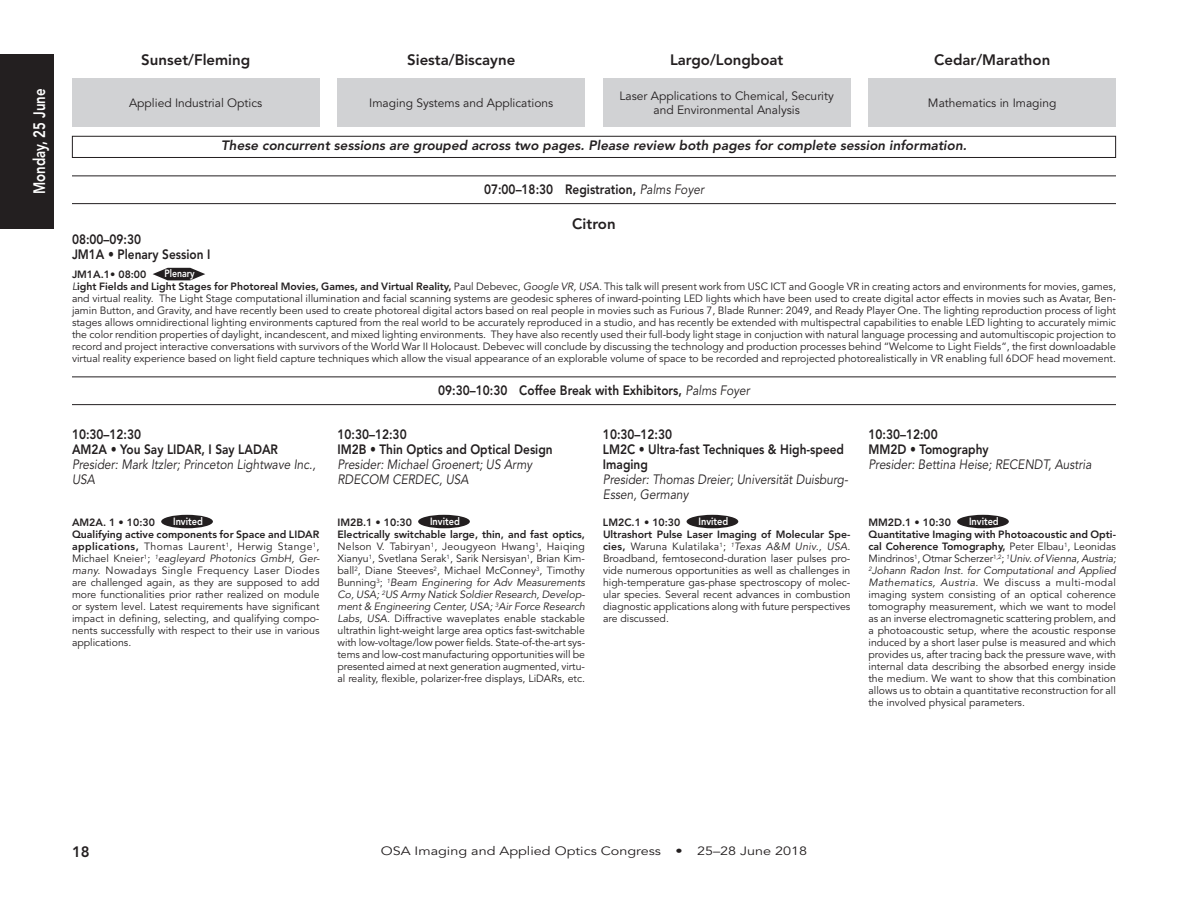
<style>
.page{position:relative;width:1188px;height:918px;background:#fff}
.page>*{position:absolute;margin:0;border:0;box-sizing:border-box;transform-origin:0 0}
.t1{font:800 16.5px "Avenir LT Std";color:#fff;scale:.8 1}
.t2{font:800 15px "Avenir LT Std";color:#231f20}
.t3{font:800 13.5px/15px "Avenir LT Std";color:#231f20;scale:.88 1}
.t4{font:italic 13.5px/15px "Avenir LT Std";color:#231f20;scale:.88 1}
.t5{font:italic 800 13.5px "Avenir LT Std";color:#231f20}
.t6{font:12px/14.4px "Avenir LT Std";color:#231f20;text-align:center}
.t7{font:12px "Avenir LT Std";color:#231f20;scale:1.2 1}
.t8{font:10.5px/12px "Avenir LT Std";color:#231f20;text-align:justify}
.t9{font:800 10.5px "Avenir LT Std";color:#231f20}
.t10{font:800 10.5px "Avenir LT Std";color:#fff;scale:.88 1}
.s1{font-weight:400;font-style:italic}
.s2{font-weight:800;color:#fff}
.s3{font-style:italic}
.s4{font-weight:800}
</style>
<div class="page">
<div style="left:0;top:54px;width:54px;height:175px;background:#231f20"></div>
<div style="left:72px;top:78px;width:248px;height:49px;background:#d1d2d4"></div>
<div style="left:338px;top:78px;width:247px;height:49px;background:#d1d2d4"></div>
<div style="left:603px;top:78px;width:247px;height:49px;background:#d1d2d4"></div>
<div style="left:868px;top:78px;width:248px;height:49px;background:#d1d2d4"></div>
<div style="left:72px;top:136px;width:1044px;height:22px;border:1px solid #231f20"></div>
<hr style="left:72px;top:176px;width:1044px;height:1px;background:#231f20">
<hr style="left:72px;top:203px;width:1044px;height:1px;background:#231f20">
<hr style="left:72px;top:376px;width:1044px;height:1px;background:#231f20">
<hr style="left:72px;top:404px;width:1044px;height:1px;background:#231f20">
<svg style="left:153px;top:268px;width:52px;height:12px"></svg>
<div style="left:161px;top:515px;width:52px;height:13px;background:#231f20;border-radius:50%"></div>
<div style="left:418px;top:515px;width:52px;height:13px;background:#231f20;border-radius:50%"></div>
<div style="left:687px;top:515px;width:51px;height:13px;background:#231f20;border-radius:50%"></div>
<div style="left:957px;top:515px;width:52px;height:13px;background:#231f20;border-radius:50%"></div>
<h1 class="t1" style="left:30px;top:194px;width:133px;rotate:-90deg">Monday, 25 June</h1>
<h2 class="t2" style="left:141px;top:51px;width:110px">Sunset/Fleming</h2>
<h2 class="t2" style="left:407px;top:51px;width:110px">Siesta/Biscayne</h2>
<h2 class="t2" style="left:670px;top:51px;width:115px">Largo/Longboat</h2>
<h2 class="t2" style="left:934px;top:51px;width:118px">Cedar/Marathon</h2>
<p class="t6" style="left:129px;top:96px;width:135px">Applied Industrial Optics</p>
<p class="t6" style="left:369px;top:96px;width:186px">Imaging Systems and Applications</p>
<p class="t6" style="left:620px;top:89px;width:216px">Laser Applications to Chemical, Security and Environmental Analysis</p>
<p class="t6" style="left:928px;top:96px;width:130px">Mathematics in Imaging</p>
<p class="t5" style="left:221px;top:138px;width:747px">These concurrent sessions are grouped across two pages. Please review both pages for complete session information.</p>
<p class="t3" style="left:484px;top:182px;width:251px">07:00–18:30 Registration, <span class="s1">Palms Foyer</span></p>
<h2 class="t2" style="left:572px;top:215px;width:45px">Citron</h2>
<p class="t3" style="left:72px;top:232px;width:159px">08:00–09:30<br>JM1A • Plenary Session I</p>
<p class="t9" style="left:72px;top:268px;width:76px">JM1A.1• 08:00</p>
<p class="t8" style="left:72px;top:267px;width:1046px;line-height:13.6px;text-indent:93px"><span class="s2">Plenary<br></span><span class="s3">L</span><span class="s4">ight Fields and Light Stages for Photoreal Movies, Games, and Virtual Reality,</span> Paul Debevec, <span class="s3">Google VR, USA.</span> This talk will present work from USC ICT and Google VR in creating actors and environments for movies, games,</p>
<p class="t8" style="left:72px;top:293px;width:1046px">and virtual reality. The Light Stage computational illumination and facial scanning systems are geodesic spheres of inward-pointing LED lights which have been used to create digital actor effects in movies such as Avatar, Ben&shy;jamin Button, and Gravity, and have recently been used to create photoreal digital actors based on real people in movies such as Furious 7, Blade Runner: 2049, and Ready Player One. The lighting reproduction process of light stages allows omnidirectional lighting environments captured from the real world to be accurately reproduced in a studio, and has recently be extended with multispectral capabilities to enable LED lighting to accurately mimic the color rendition properties of daylight, incandescent, and mixed lighting environments. They have also recently used their full-body light stage in conjuction with natural language processing and automultiscopic projection to record and project interactive conversations with survivors of the World War II Holocaust. Debevec will conclude by discussing the technology and production processes behind “Welcome to Light Fields”, the first downloadable virtual reality experience based on light field capture techniques which allow the visual appearance of an explorable volume of space to be recorded and reprojected photorealistically in VR enabling full 6DOF head movement.</p>
<p class="t3" style="left:438px;top:383px;width:356px">09:30–10:30 Coffee Break with Exhibitors, <span class="s1">Palms Foyer</span></p>
<p class="t3" style="left:72px;top:426px;width:236px">10:30–12:30<br>AM2A • You Say LIDAR, I Say LADAR</p>
<p class="t4" style="left:72px;top:457px;width:279px">Presider: Mark Itzler; Princeton Lightwave Inc.,<br>USA</p>
<p class="t3" style="left:337px;top:426px;width:246px">10:30–12:30<br>IM2B • Thin Optics and Optical Design</p>
<p class="t4" style="left:337px;top:457px;width:223px">Presider: Michael Groenert; US Army<br>RDECOM CERDEC, USA</p>
<p class="t3" style="left:603px;top:426px;width:276px">10:30–12:30<br>LM2C • Ultra-fast Techniques &amp; High-speed<br>Imaging</p>
<p class="t4" style="left:603px;top:472px;width:280px">Presider: Thomas Dreier; Universität Duisburg-<br>Essen, Germany</p>
<p class="t3" style="left:868px;top:426px;width:138px">10:30–12:00<br>MM2D • Tomography</p>
<p class="t4" style="left:868px;top:457px;width:255px">Presider: Bettina Heise; RECENDT, Austria</p>
<p class="t9" style="left:72px;top:516px;width:84px">AM2A. 1 • 10:30</p>
<p class="t10" style="left:173px;top:515px;width:35px">Invited</p>
<p class="t8" style="left:72px;top:529px;width:249px"><span class="s4">Qualifying active components for Space and LIDAR applications,</span> Thomas Laurent<sup>1</sup>, Herwig Stange<sup>1</sup>, Michael Kneier<sup>1</sup>; <sup>1</sup><span class="s3">eagleyard Photonics GmbH, Ger&shy;many.</span> Nowadays Single Frequency Laser Diodes are challenged again, as they are supposed to add more functionalities prior rather realized on module or system level. Latest requirements have significant impact in defining, selecting, and qualifying compo&shy;nents successfully with respect to their use in various applications.</p>
<p class="t9" style="left:338px;top:516px;width:76px">IM2B.1 • 10:30</p>
<p class="t10" style="left:430px;top:515px;width:35px">Invited</p>
<p class="t8" style="left:337px;top:529px;width:249px"><span class="s4">Electrically switchable large, thin, and fast optics, </span>Nelson V. Tabiryan<sup>1</sup>, Jeougyeon Hwang<sup>1</sup>, Haiqing Xianyu<sup>1</sup>, Svetlana Serak<sup>1</sup>, Sarik Nersisyan<sup>1</sup>, Brian Kim&shy;ball<sup>2</sup>, Diane Steeves<sup>2</sup>, Michael McConney<sup>3</sup>, Timothy Bunning<sup>3</sup>; <sup>1</sup><span class="s3">Beam Enginering for Adv Measurements Co, USA;</span> <sup>2</sup><span class="s3">US Army Natick Soldier Research, Develop&shy;ment &amp; Engineering Center, USA;</span> <sup>3</sup><span class="s3">Air Force Research Labs, USA.</span> Diffractive waveplates enable stackable ultrathin light-weight large area optics fast-switchable with low-voltage/low power fields. State-of-the-art sys&shy;tems and low-cost manufacturing opportunities will be presented aimed at next generation augmented, virtu&shy;al reality, flexible, polarizer-free displays, LiDARs, etc.</p>
<p class="t9" style="left:603px;top:516px;width:79px">LM2C.1 • 10:30</p>
<p class="t10" style="left:698px;top:515px;width:35px">Invited</p>
<p class="t8" style="left:603px;top:529px;width:249px"><span class="s4">Ultrashort Pulse Laser Imaging of Molecular Spe&shy;cies,</span> Waruna Kulatilaka<sup>1</sup>; <sup>1</sup><span class="s3">Texas A&amp;M Univ., USA.<br></span>Broadband, femtosecond-duration laser pulses pro&shy;vide numerous opportunities as well as challenges in high-temperature gas-phase spectroscopy of molec&shy;ular species. Several recent advances in combustion diagnostic applications along with future perspectives are discussed.</p>
<p class="t9" style="left:869px;top:516px;width:84px">MM2D.1 • 10:30</p>
<p class="t10" style="left:969px;top:515px;width:35px">Invited</p>
<p class="t8" style="left:868px;top:529px;width:249px"><span class="s4">Quantitative Imaging with Photoacoustic and Opti&shy;cal Coherence Tomography,</span> Peter Elbau<sup>1</sup>, Leonidas Mindrinos<sup>1</sup>, Otmar Scherzer<sup>1,2</sup>; <sup>1</sup><span class="s3">Univ. of Vienna, Austria; </span><sup>2</sup><span class="s3">Johann Radon Inst. for Computational and Applied Mathematics, Austria.</span> We discuss a multi-modal imaging system consisting of an optical coherence tomography measurement, which we want to model as an inverse electromagnetic scattering problem, and a photoacoustic setup, where the acoustic response induced by a short laser pulse is measured and which provides us, after tracing back the pressure wave, with internal data describing the absorbed energy inside the medium. We want to show that this combination allows us to obtain a quantitative reconstruction for all the involved physical parameters.</p>
<h2 class="t2" style="left:72px;top:843px;width:19px">18</h2>
<p class="t7" style="left:381px;top:844px;width:357px">OSA Imaging and Applied Optics Congress • 25–28 June 2018</p>
</div>
